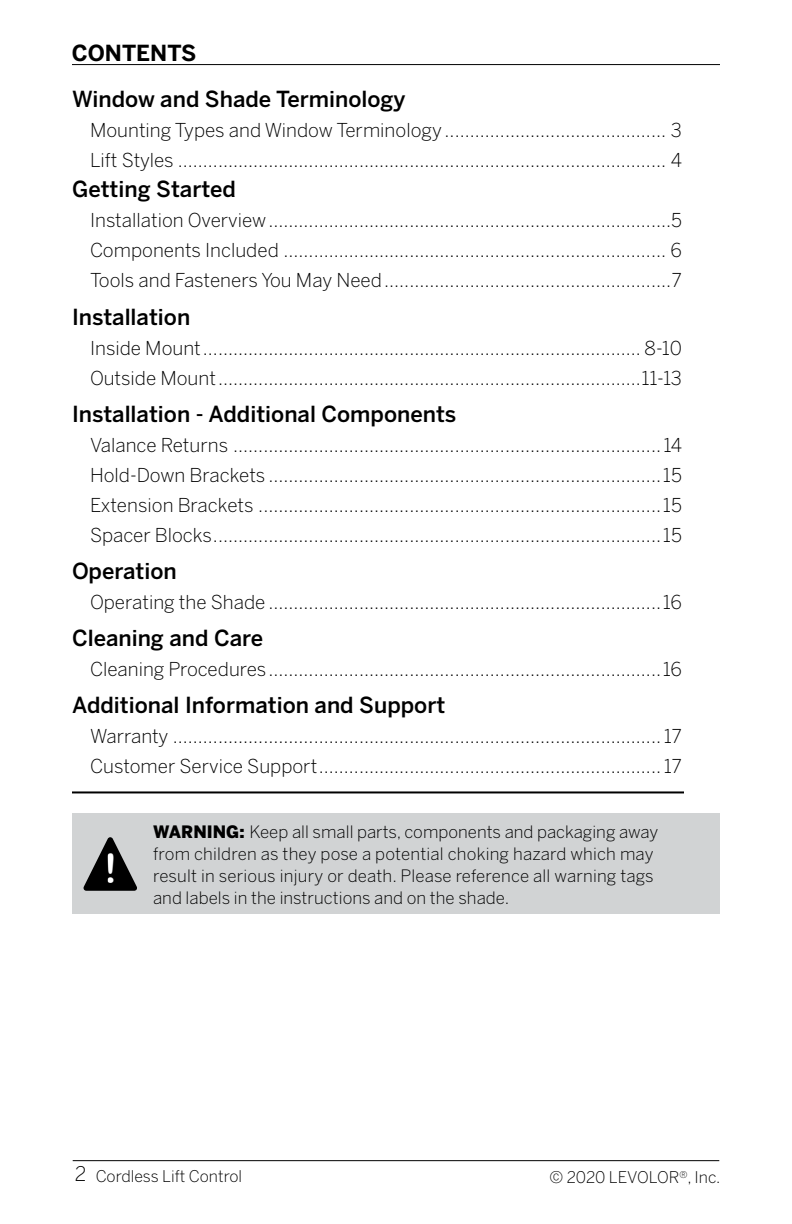
<style>
.page{position:relative;width:792px;height:1224px;background:#fff}
.page>*{position:absolute;margin:0;border:0;box-sizing:border-box;transform-origin:0 0}
.t1{font:40.4px "Arial Rounded MT Bold";color:#fff}
.t2{font:500 22px "Benton Sans";color:#000}
.t3{font:700 22px "Benton Sans";color:#000}
.t4{font:300 19px/30px "Benton Sans";color:#000}
.t5{font:300 17px/22px "Benton Sans";color:#000}
.t6{font:300 16px "Benton Sans";color:#000}
.s1{font-weight:900}
.s2{font-size:20px}
</style>
<div class="page">
<hr style="left:72px;top:64px;width:648px;height:1px;background:#000">
<hr style="left:72px;top:791px;width:612px;height:2px;background:#000">
<hr style="left:73px;top:1160px;width:646px;height:1px;background:#000">
<div style="left:72px;top:814px;width:648px;height:100px;background:#d1d3d4"></div>
<svg style="left:83px;top:837px;width:54px;height:54px"></svg>
<p class="t3" style="left:72px;top:40px;width:126px">CONTENTS</p>
<p class="t2" style="left:72px;top:86px;width:335px">Window and Shade Terminology</p>
<p class="t4" style="left:90px;top:115px;width:594px">Mounting Types and Window Terminology ............................................ 3<br>Lift Styles ................................................................................................. 4</p>
<p class="t2" style="left:72px;top:176px;width:166px">Getting Started</p>
<p class="t4" style="left:90px;top:205px;width:594px;text-align:justify">Installation Overview................................................................................5<br>Components Included ............................................................................ 6<br>Tools and Fasteners You May Need.........................................................7</p>
<p class="t2" style="left:72px;top:304px;width:120px">Installation</p>
<p class="t4" style="left:90px;top:333px;width:594px">Inside Mount....................................................................................... 8-10<br>Outside Mount....................................................................................11-13</p>
<p class="t2" style="left:72px;top:401px;width:386px">Installation - Additional Components</p>
<p class="t4" style="left:90px;top:430px;width:594px;text-align:justify">Valance Returns ..................................................................................... 14<br>Hold-Down Brackets ..............................................................................15<br>Extension Brackets ................................................................................15<br>Spacer Blocks.........................................................................................15</p>
<p class="t2" style="left:72px;top:558px;width:106px">Operation</p>
<p class="t4" style="left:90px;top:587px;width:594px">Operating the Shade ..............................................................................16</p>
<p class="t2" style="left:72px;top:625px;width:193px">Cleaning and Care</p>
<p class="t4" style="left:90px;top:654px;width:594px">Cleaning Procedures..............................................................................16</p>
<p class="t2" style="left:72px;top:692px;width:375px">Additional Information and Support</p>
<p class="t4" style="left:90px;top:721px;width:594px">Warranty ................................................................................................. 17<br>Customer Service Support.................................................................... 17</p>
<h1 class="t1" style="left:104px;top:844px;width:15px">!</h1>
<p class="t5" style="left:153px;top:820px;width:507px"><span class="s1">WARNING:</span> Keep all small parts, components and packaging away from children as they pose a potential choking hazard which may result in serious injury or death. Please reference all warning tags and labels in the instructions and on the shade.</p>
<p class="t6" style="left:75px;top:1167px;width:169px"><span class="s2">2</span> Cordless Lift Control</p>
<p class="t6" style="left:550px;top:1168px;width:172px">© 2020 LEVOLOR<sup>®</sup>, Inc.</p>
</div>
